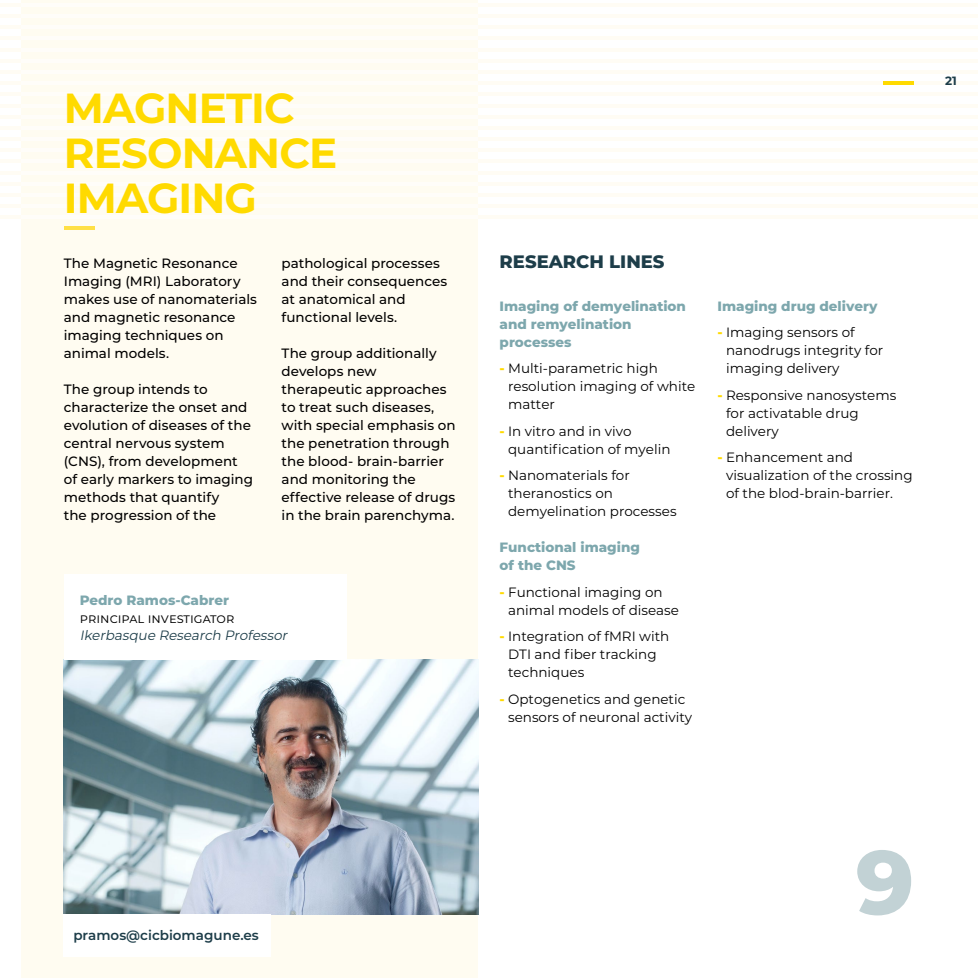
<style>
.page{position:relative;width:978px;height:978px;background:#fff}
.page>*{position:absolute;margin:0;border:0;box-sizing:border-box;transform-origin:0 0}
.t1{font:800 90px "Montserrat";color:#c2d2d5}
.t2{font:700 42px/45px "Montserrat";letter-spacing:-.02em;color:#ffda00}
.t3{font:800 18px "Montserrat";color:#1d3d49}
.t4{font:500 13.5px/18px "Montserrat";color:#000}
.t5{font:13.5px/18px "Montserrat";color:#000}
.t6{font:800 13.5px/18px "Montserrat";color:#7da7ad}
.t7{font:italic 13.5px "Montserrat";color:#1d3d49}
.t8{font:600 13.5px "Montserrat";color:#1d3d49}
.t9{font:700 12px "Montserrat";color:#1d3d49}
.s1{font-weight:800;color:#ffda00}
</style>
<div class="page">
<div style="left:21px;top:0;width:457px;height:978px;background:#fffcf1"></div>
<hr style="left:0;top:204px;width:478px;height:4px;background:#fff">
<hr style="left:0;top:182px;width:478px;height:4px;background:#fff">
<hr style="left:0;top:159px;width:478px;height:4px;background:#fff">
<hr style="left:0;top:137px;width:478px;height:4px;background:#fff">
<hr style="left:0;top:115px;width:478px;height:4px;background:#fff">
<hr style="left:0;top:92px;width:478px;height:4px;background:#fff">
<hr style="left:0;top:70px;width:478px;height:4px;background:#fff">
<hr style="left:0;top:48px;width:478px;height:4px;background:#fff">
<hr style="left:0;top:25px;width:478px;height:4px;background:#fff">
<hr style="left:0;top:215px;width:478px;height:4px;background:#fff">
<hr style="left:0;top:193px;width:478px;height:4px;background:#fff">
<hr style="left:0;top:171px;width:478px;height:4px;background:#fff">
<hr style="left:0;top:148px;width:478px;height:4px;background:#fff">
<hr style="left:0;top:126px;width:478px;height:4px;background:#fff">
<hr style="left:0;top:104px;width:478px;height:3px;background:#fff">
<hr style="left:0;top:81px;width:478px;height:4px;background:#fff">
<hr style="left:0;top:59px;width:478px;height:4px;background:#fff">
<hr style="left:0;top:36px;width:478px;height:4px;background:#fff">
<hr style="left:0;top:14px;width:478px;height:4px;background:#fff">
<hr style="left:0;top:3px;width:478px;height:4px;background:#fff">
<hr style="left:478px;top:204px;width:500px;height:4px;background:#fffcf4">
<hr style="left:478px;top:182px;width:500px;height:4px;background:#fffcf4">
<hr style="left:478px;top:159px;width:500px;height:4px;background:#fffcf4">
<hr style="left:478px;top:137px;width:500px;height:4px;background:#fffcf4">
<hr style="left:478px;top:115px;width:500px;height:4px;background:#fffcf4">
<hr style="left:478px;top:92px;width:500px;height:4px;background:#fffcf4">
<hr style="left:478px;top:70px;width:500px;height:4px;background:#fffcf4">
<hr style="left:478px;top:48px;width:500px;height:4px;background:#fffcf4">
<hr style="left:478px;top:25px;width:500px;height:4px;background:#fffcf4">
<hr style="left:478px;top:14px;width:500px;height:4px;background:#fffcf4">
<hr style="left:478px;top:215px;width:500px;height:4px;background:#fffcf4">
<hr style="left:478px;top:193px;width:500px;height:4px;background:#fffcf4">
<hr style="left:478px;top:171px;width:500px;height:4px;background:#fffcf4">
<hr style="left:478px;top:148px;width:500px;height:4px;background:#fffcf4">
<hr style="left:478px;top:126px;width:500px;height:4px;background:#fffcf4">
<hr style="left:478px;top:104px;width:500px;height:3px;background:#fffbed">
<hr style="left:478px;top:81px;width:500px;height:4px;background:#fffcf4">
<hr style="left:478px;top:59px;width:500px;height:4px;background:#fffcf4">
<hr style="left:478px;top:36px;width:500px;height:4px;background:#fffcf4">
<hr style="left:478px;top:3px;width:500px;height:4px;background:#fffcf4">
<hr style="left:64px;top:226px;width:30px;height:4px;background:#ffe045">
<img style="left:64px;top:659px;width:414px;height:255px">
<div style="left:64px;top:574px;width:282px;height:85px;background:#fff"></div>
<div style="left:64px;top:914px;width:207px;height:43px;background:#fff"></div>
<hr style="left:0;top:204px;width:21px;height:4px;background:#fffcf4">
<hr style="left:0;top:182px;width:21px;height:4px;background:#fffcf4">
<hr style="left:0;top:159px;width:21px;height:4px;background:#fffcf4">
<hr style="left:0;top:137px;width:21px;height:4px;background:#fffcf4">
<hr style="left:0;top:115px;width:21px;height:4px;background:#fffcf4">
<hr style="left:0;top:92px;width:21px;height:4px;background:#fffcf4">
<hr style="left:0;top:70px;width:21px;height:4px;background:#fffcf4">
<hr style="left:0;top:48px;width:21px;height:4px;background:#fffcf4">
<hr style="left:0;top:25px;width:21px;height:4px;background:#fffcf4">
<hr style="left:0;top:14px;width:21px;height:4px;background:#fffcf4">
<hr style="left:0;top:215px;width:21px;height:4px;background:#fffcf4">
<hr style="left:0;top:193px;width:21px;height:4px;background:#fffcf4">
<hr style="left:0;top:171px;width:21px;height:4px;background:#fffcf4">
<hr style="left:0;top:148px;width:21px;height:4px;background:#fffcf4">
<hr style="left:0;top:126px;width:21px;height:4px;background:#fffcf4">
<hr style="left:0;top:104px;width:21px;height:3px;background:#fffbed">
<hr style="left:0;top:81px;width:21px;height:4px;background:#fffcf4">
<hr style="left:0;top:59px;width:21px;height:4px;background:#fffcf4">
<hr style="left:0;top:36px;width:21px;height:4px;background:#fffcf4">
<hr style="left:0;top:3px;width:21px;height:4px;background:#fffcf4">
<hr style="left:883px;top:81px;width:31px;height:4px;background:#ffda00">
<h2 class="t2" style="left:64px;top:83px;width:275px">MAGNETIC<br>RESONANCE<br>IMAGING</h2>
<p class="t4" style="left:64px;top:254px;width:195px">The Magnetic Resonance<br>Imaging (MRI) Laboratory makes use of nanomaterials and magnetic resonance imaging techniques on animal models.</p>
<p class="t4" style="left:64px;top:380px;width:191px">The group intends to characterize the onset and evolution of diseases of the central nervous system (CNS), from development of early markers to imaging methods that quantify<br>the progression of the</p>
<p class="t4" style="left:282px;top:254px;width:167px">pathological processes and their consequences at anatomical and functional levels.</p>
<p class="t4" style="left:282px;top:344px;width:176px">The group additionally develops new therapeutic approaches to treat such diseases, with special emphasis on the penetration through the blood- brain-barrier and monitoring the effective release of drugs in the brain parenchyma.</p>
<p class="t6" style="left:80px;top:591px;width:151px">Pedro Ramos-Cabrer</p>
<p class="t5" style="left:80px;top:609px;width:156px">principal investigator</p>
<p class="t7" style="left:80px;top:625px;width:212px">Ikerbasque Research Professor</p>
<p class="t9" style="left:945px;top:72px;width:13px">21</p>
<h3 class="t3" style="left:500px;top:249px;width:166px">RESEARCH LINES</h3>
<p class="t6" style="left:500px;top:296px;width:188px">Imaging of demyelination and remyelination processes</p>
<p class="t5" style="left:508px;top:359px;width:189px;text-indent:-9px"><span class="s1">-</span> Multi-parametric high resolution imaging of white matter</p>
<p class="t5" style="left:508px;top:421px;width:164px;text-indent:-9px"><span class="s1">-</span> In vitro and in vivo quantification of myelin</p>
<p class="t5" style="left:508px;top:466px;width:170px;text-indent:-9px"><span class="s1">-</span> Nanomaterials for theranostics on demyelination processes</p>
<p class="t6" style="left:500px;top:538px;width:142px">Functional imaging of the CNS</p>
<p class="t5" style="left:508px;top:582px;width:172px;text-indent:-9px"><span class="s1">-</span> Functional imaging on animal models of disease</p>
<p class="t5" style="left:508px;top:627px;width:163px;text-indent:-9px"><span class="s1">-</span> Integration of fMRI with<br>DTI and fiber tracking techniques</p>
<p class="t5" style="left:508px;top:689px;width:186px;text-indent:-9px"><span class="s1">-</span> Optogenetics and genetic sensors of neuronal activity</p>
<p class="t6" style="left:718px;top:296px;width:161px">Imaging drug delivery</p>
<p class="t5" style="left:726px;top:323px;width:159px;text-indent:-9px"><span class="s1">-</span> Imaging sensors of nanodrugs integrity for imaging delivery</p>
<p class="t5" style="left:726px;top:385px;width:172px;text-indent:-9px"><span class="s1">-</span> Responsive nanosystems for activatable drug delivery</p>
<p class="t5" style="left:726px;top:448px;width:188px;text-indent:-9px"><span class="s1">-</span> Enhancement and visualization of the crossing of the blod-brain-barrier.</p>
<p class="t8" style="left:73px;top:925px;width:187px">pramos@cicbiomagune.es</p>
<h1 class="t1" style="left:856px;top:816px;width:60px">9</h1>
</div>
